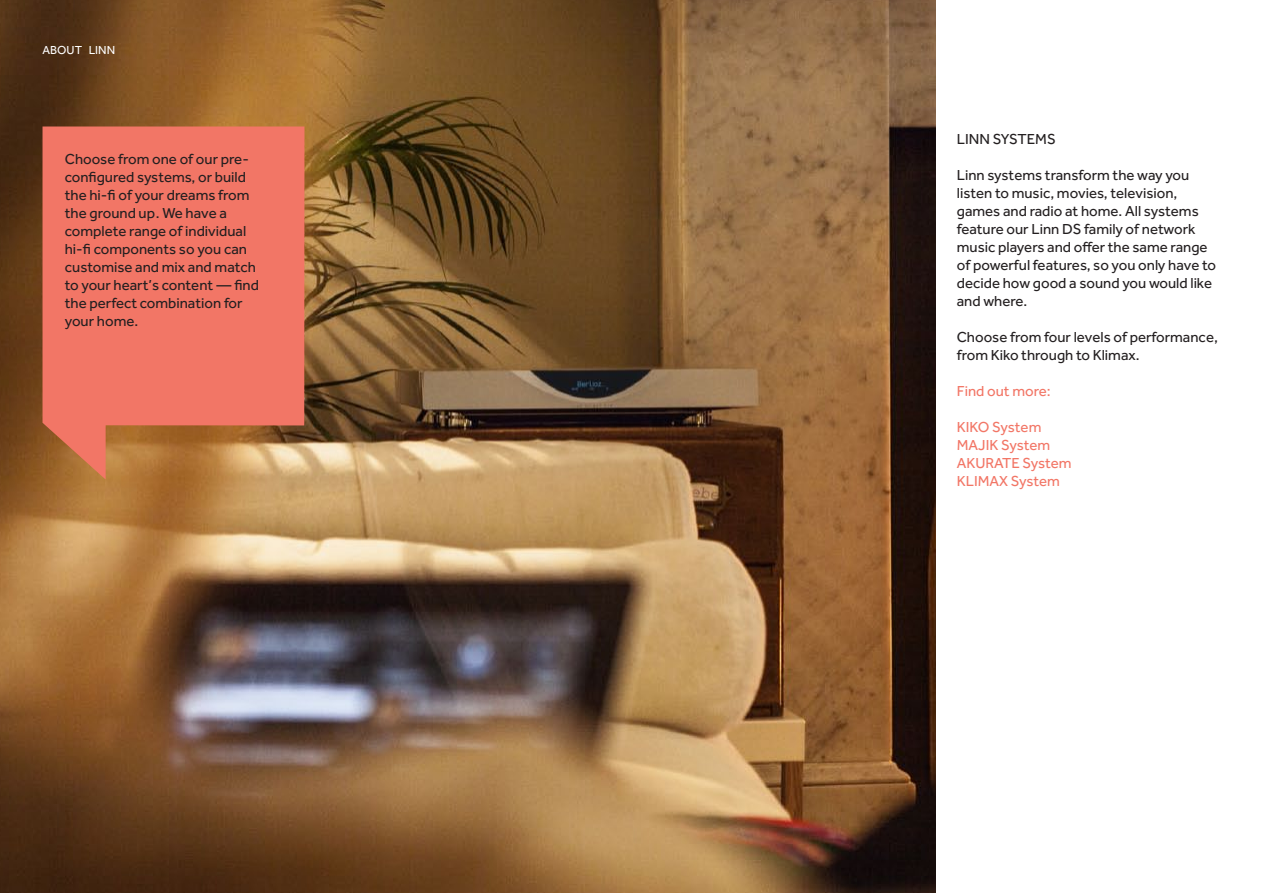
<style>
.page{position:relative;width:1263px;height:893px;background:#fff}
.page>*{position:absolute;margin:0;border:0;box-sizing:border-box;transform-origin:0 0}
.t1{font:15px/18px "Effra";color:#231f20}
.t2{font:15px "Effra";color:#f27666}
.t3{font:12px "Effra";color:#fff}
</style>
<div class="page">
<img style="left:0;top:0;width:935px;height:893px">
<svg style="left:43px;top:126px;width:261px;height:353px;background:#e97661"></svg>
<p class="t3" style="left:43px;top:43px;width:74px">ABOUT LINN</p>
<p class="t1" style="left:65px;top:149px;width:196px">Choose from one of our pre&shy;configured systems, or build the hi-fi of your dreams from the ground up. We have a complete range of individual hi-fi components so you can customise and mix and match to your heart’s content — find the perfect combination for your home.</p>
<p class="t1" style="left:957px;top:130px;width:101px">LINN SYSTEMS</p>
<p class="t1" style="left:957px;top:166px;width:261px">Linn systems transform the way you listen to music, movies, television, games and radio at home. All systems feature our Linn DS family of network music players and offer the same range of powerful features, so you only have to decide how good a sound you would like and where.</p>
<p class="t1" style="left:957px;top:328px;width:263px">Choose from four levels of performance, from Kiko through to Klimax.</p>
<p class="t2" style="left:957px;top:382px;width:95px">Find out more:</p>
<p class="t2" style="left:957px;top:418px;width:86px">KIKO System</p>
<p class="t2" style="left:957px;top:436px;width:95px">MAJIK System</p>
<p class="t2" style="left:957px;top:454px;width:116px">AKURATE System</p>
<p class="t2" style="left:957px;top:472px;width:105px">KLIMAX System</p>
</div>
